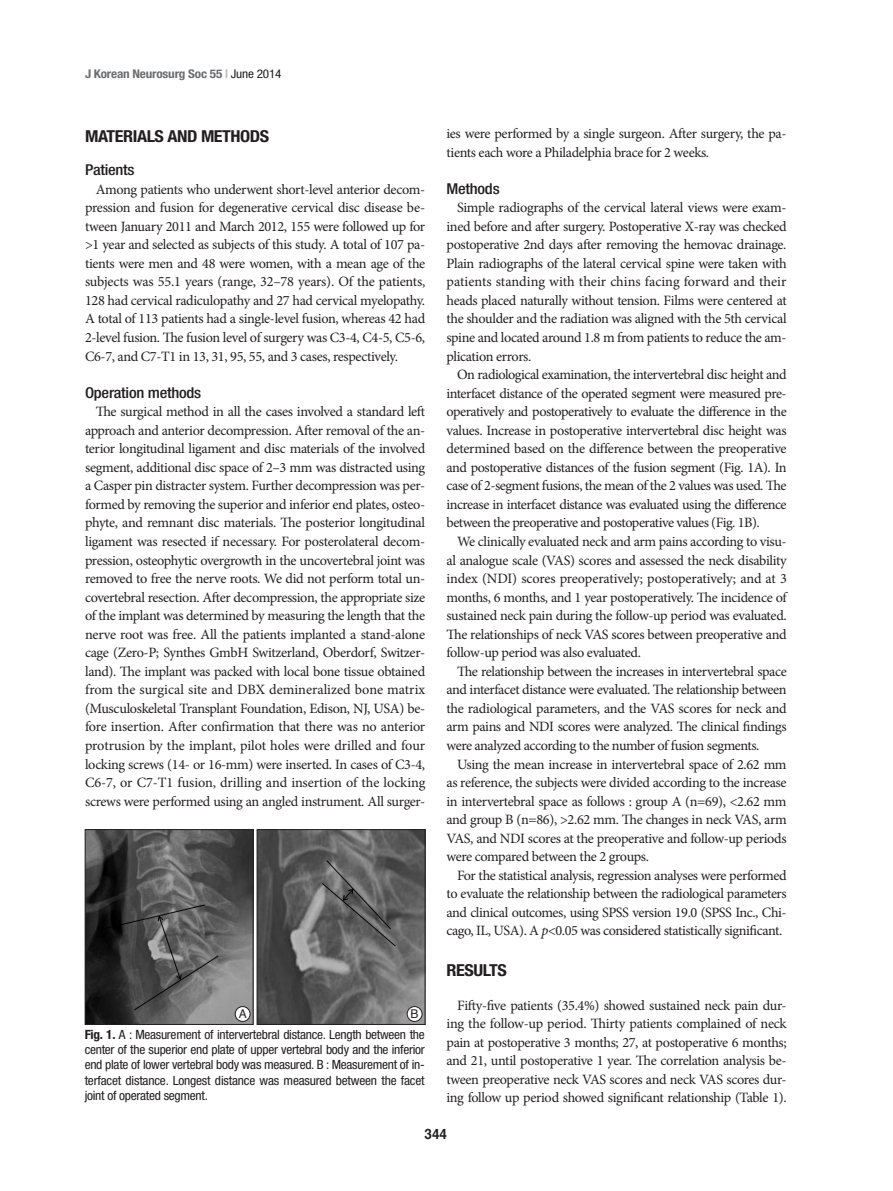
<style>
.page{position:relative;width:893px;height:1191px;background:#fff}
.page>*{position:absolute;margin:0;border:0;box-sizing:border-box;transform-origin:0 0}
.중제_JKNS{font:700 condensed 16.5px "Helvetica Neue LT Std";letter-spacing:-.025em;color:#231f20;scale:1.1 1}
.소제목_JKNS{font:500 condensed 15px "Helvetica Neue LT Std";letter-spacing:-.015em;color:#231f20;scale:1.1 1}
.본문_JKNS{font:14.25px/18.6px "Minion Pro";letter-spacing:-.03em;color:#231f20;text-align:justify}
.t1{font:700 14.25px "Helvetica";color:#231f20;scale:.95 1}
.사진설명_JKNS{font:condensed 12.75px/15px "Helvetica Neue LT Std";letter-spacing:-.015em;color:#231f20;text-align:justify;scale:1.05 1}
.t2{font:700 condensed 12px "Helvetica Neue LT Std";letter-spacing:-.015em;color:#6c6d70;scale:1.1 1}
.t3{font:12px "Helvetica";color:#231f20}
.s1{color:#bcbdc0}
.s2{font-weight:400;color:#231f20}
.s3{font-weight:700}
.s4{font-style:italic}
</style>
<div class="page">
<img style="left:87px;top:831px;width:164px;height:191px">
<div style="left:85px;top:829px;width:168px;height:195px;border:1px solid #231f20"></div>
<img style="left:259px;top:831px;width:164px;height:191px">
<div style="left:257px;top:829px;width:168px;height:195px;border:1px solid #231f20"></div>
<div style="left:407px;top:1006px;width:15px;height:15px;background:#fff;border-radius:50%"></div>
<div style="left:407px;top:1006px;width:15px;height:15px;border:1px solid #231f20;border-radius:50%"></div>
<div style="left:235px;top:1006px;width:15px;height:15px;background:#fff;border-radius:50%"></div>
<div style="left:235px;top:1006px;width:15px;height:15px;border:1px solid #231f20;border-radius:50%"></div>
<p class="t2" style="left:85px;top:66px;width:180px">J Korean Neurosurg Soc 55 <span class="s1">|</span> <span class="s2">June 2014</span></p>
<p class="중제_JKNS" style="left:85px;top:126px;width:169px">MATERIALS AND METHODS</p>
<p class="소제목_JKNS" style="left:85px;top:161px;width:47px">Patients</p>
<p class="본문_JKNS" style="left:85px;top:180px;width:342px;text-indent:11px">Among patients who underwent short-level anterior decom&shy;pression and fusion for degenerative cervical disc disease be&shy;tween January 2011 and March 2012, 155 were followed up for &gt;1 year and selected as subjects of this study. A total of 107 pa&shy;tients were men and 48 were women, with a mean age of the subjects was 55.1 years (range, 32–78 years). Of the patients, 128 had cervical radiculopathy and 27 had cervical myelopathy.<br>A total of 113 patients had a single-level fusion, whereas 42 had 2-level fusion. The fusion level of surgery was C3-4, C4-5, C5-6, C6-7, and C7-T1 in 13, 31, 95, 55, and 3 cases, respectively.</p>
<p class="소제목_JKNS" style="left:85px;top:383px;width:107px">Operation methods</p>
<p class="본문_JKNS" style="left:85px;top:402px;width:342px;text-indent:11px">The surgical method in all the cases involved a standard left approach and anterior decompression. After removal of the an&shy;terior longitudinal ligament and disc materials of the involved segment, additional disc space of 2–3 mm was distracted using a Casper pin distracter system. Further decompression was per&shy;formed by removing the superior and inferior end plates, osteo&shy;phyte, and remnant disc materials. The posterior longitudinal ligament was resected if necessary. For posterolateral decom&shy;pression, osteophytic overgrowth in the uncovertebral joint was removed to free the nerve roots. We did not perform total un&shy;covertebral resection. After decompression, the appropriate size of the implant was determined by measuring the length that the nerve root was free. All the patients implanted a stand-alone cage (Zero-P; Synthes GmbH Switzerland, Oberdorf, Switzer&shy;land). The implant was packed with local bone tissue obtained from the surgical site and DBX demineralized bone matrix (Musculoskeletal Transplant Foundation, Edison, NJ, USA) be&shy;fore insertion. After confirmation that there was no anterior protrusion by the implant, pilot holes were drilled and four locking screws (14- or 16-mm) were inserted. In cases of C3-4, C6-7, or C7-T1 fusion, drilling and insertion of the locking screws were performed using an angled instrument. All surger-</p>
<p class="t3" style="left:239px;top:1004px;width:10px">A</p>
<p class="t3" style="left:411px;top:1004px;width:10px">B</p>
<p class="사진설명_JKNS" style="left:85px;top:1027px;width:326px"><span class="s3">Fig. 1.</span> A : Measurement of intervertebral distance. Length between the center of the superior end plate of upper vertebral body and the inferior end plate of lower vertebral body was measured. B : Measurement of in&shy;terfacet distance. Longest distance was measured between the facet joint of operated segment.</p>
<p class="본문_JKNS" style="left:446px;top:124px;width:342px">ies were performed by a single surgeon. After surgery, the pa&shy;tients each wore a Philadelphia brace for 2 weeks.</p>
<p class="소제목_JKNS" style="left:446px;top:179px;width:50px">Methods</p>
<p class="본문_JKNS" style="left:446px;top:198px;width:342px;text-indent:11px">Simple radiographs of the cervical lateral views were exam&shy;ined before and after surgery. Postoperative X-ray was checked postoperative 2nd days after removing the hemovac drainage.<br>Plain radiographs of the lateral cervical spine were taken with patients standing with their chins facing forward and their heads placed naturally without tension. Films were centered at the shoulder and the radiation was aligned with the 5th cervical spine and located around 1.8 m from patients to reduce the am&shy;plication errors.</p>
<p class="본문_JKNS" style="left:446px;top:365px;width:342px;text-indent:11px">On radiological examination, the intervertebral disc height and interfacet distance of the operated segment were measured pre&shy;operatively and postoperatively to evaluate the difference in the values. Increase in postoperative intervertebral disc height was determined based on the difference between the preoperative and postoperative distances of the fusion segment (Fig. 1A). In case of 2-segment fusions, the mean of the 2 values was used. The increase in interfacet distance was evaluated using the difference between the preoperative and postoperative values (Fig. 1B).</p>
<p class="본문_JKNS" style="left:446px;top:532px;width:342px;text-indent:11px">We clinically evaluated neck and arm pains according to visu&shy;al analogue scale (VAS) scores and assessed the neck disability index (NDI) scores preoperatively; postoperatively; and at 3 months, 6 months, and 1 year postoperatively. The incidence of sustained neck pain during the follow-up period was evaluated.<br>The relationships of neck VAS scores between preoperative and follow-up period was also evaluated.</p>
<p class="본문_JKNS" style="left:446px;top:662px;width:342px;text-indent:11px">The relationship between the increases in intervertebral space and interfacet distance were evaluated. The relationship between the radiological parameters, and the VAS scores for neck and arm pains and NDI scores were analyzed. The clinical findings were analyzed according to the number of fusion segments.</p>
<p class="본문_JKNS" style="left:446px;top:754px;width:342px;text-indent:11px">Using the mean increase in intervertebral space of 2.62 mm as reference, the subjects were divided according to the increase in intervertebral space as follows : group A (n=69), &lt;2.62 mm and group B (n=86), &gt;2.62 mm. The changes in neck VAS, arm VAS, and NDI scores at the preoperative and follow-up periods were compared between the 2 groups.</p>
<p class="본문_JKNS" style="left:446px;top:866px;width:342px;text-indent:11px">For the statistical analysis, regression analyses were performed to evaluate the relationship between the radiological parameters and clinical outcomes, using SPSS version 19.0 (SPSS Inc., Chi&shy;cago, IL, USA). A <span class="s4">p</span>&lt;0.05 was considered statistically significant.</p>
<p class="중제_JKNS" style="left:446px;top:960px;width:56px">RESULTS</p>
<p class="본문_JKNS" style="left:446px;top:996px;width:342px;text-indent:11px">Fifty-five patients (35.4%) showed sustained neck pain dur&shy;ing the follow-up period. Thirty patients complained of neck pain at postoperative 3 months; 27, at postoperative 6 months; and 21, until postoperative 1 year. The correlation analysis be&shy;tween preoperative neck VAS scores and neck VAS scores dur&shy;ing follow up period showed significant relationship (Table 1).</p>
<p class="t1" style="left:425px;top:1123px;width:25px">344</p>
</div>
